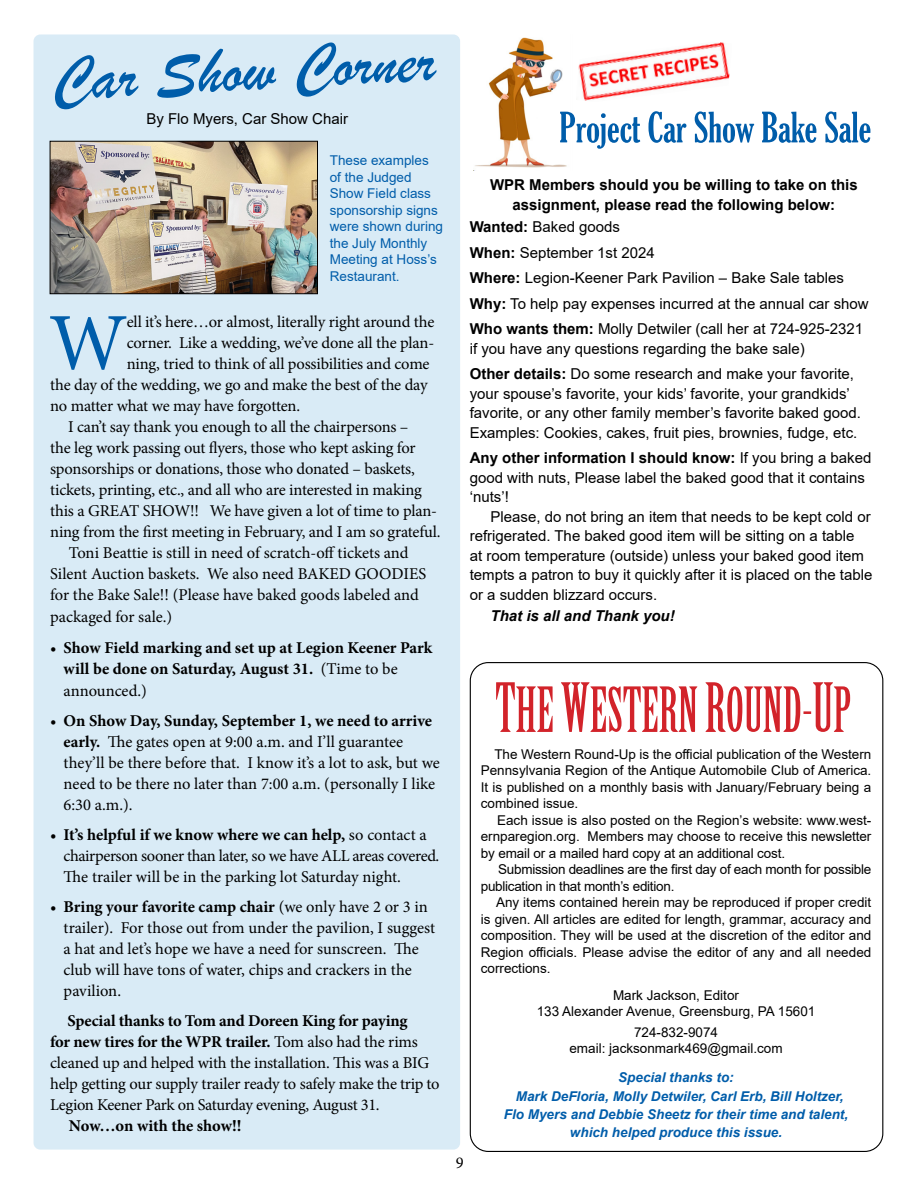
<style>
.page{position:relative;width:918px;height:1188px;background:#fff}
.page>*{position:absolute;margin:0;border:0;box-sizing:border-box;transform-origin:0 0}
.t1{font:81.15px "Minion Pro";color:#005daa}
.t2{font:16.5px/21px "Minion Pro";letter-spacing:-.01em;color:#000}
.t3{font:700 16.5px/21.3px "Minion Pro";color:#000}
.t4{font:15px/19.5px "Arial";color:#000}
.t5{font:700 15px/19.5px "Arial";color:#000;text-align:center}
.t6{font:italic 700 15px "Arial";color:#000}
.t7{font:13.5px/16.5px "Arial";color:#000;text-align:justify}
.t8{font:italic 700 13.5px/19.5px "Arial";color:#005daa;text-align:center}
.t9{font:13.5px/16.5px "Arial";color:#005daa}
.t10{font:13.5px/16.5px "Arial";letter-spacing:-.02em;color:#000}
.s1{font-weight:400}
.s2{font-weight:700}
</style>
<div class="page">
<img style="left:578px;top:42px;width:152px;height:59px">
<div style="left:34px;top:34px;width:426px;height:1116px;background:#d9ebf6;border-radius:7px"></div>
<svg style="left:55px;top:42px;width:381px;height:67px"></svg>
<img style="left:52px;top:143px;width:264px;height:149px">
<div style="left:50px;top:141px;width:268px;height:153px;border:1px solid #000"></div>
<svg style="left:496px;top:682px;width:354px;height:50px"></svg>
<img style="left:475px;top:37px;width:92px;height:131px">
<svg style="left:560px;top:111px;width:310px;height:38px"></svg>
<p class="t4" style="left:146px;top:109px;width:203px">By Flo Myers, Car Show Chair</p>
<p class="t9" style="left:330px;top:152px;width:115px">These examples of the Judged<br>Show Field class sponsorship signs were shown during the July Monthly<br>Meeting at Hoss’s<br>Restaurant.</p>
<h1 class="t1" style="left:49px;top:289px;width:80px">W</h1>
<p class="t2" style="left:127px;top:311px;width:309px">ell it’s here…or almost, literally right around the</p>
<p class="t2" style="left:127px;top:332px;width:309px">corner. Like a wedding, we’ve done all the plan-</p>
<p class="t2" style="left:127px;top:353px;width:304px">ning, tried to think of all possibilities and come</p>
<p class="t2" style="left:50px;top:374px;width:379px">the day of the wedding, we go and make the best of the day</p>
<p class="t2" style="left:50px;top:395px;width:252px">no matter what we may have forgotten.</p>
<p class="t2" style="left:68px;top:416px;width:342px">I can’t say thank you enough to all the chairpersons –</p>
<p class="t2" style="left:50px;top:437px;width:367px">the leg work passing out flyers, those who kept asking for</p>
<p class="t2" style="left:50px;top:458px;width:366px">sponsorships or donations, those who donated – baskets,</p>
<p class="t2" style="left:50px;top:479px;width:373px">tickets, printing, etc., and all who are interested in making</p>
<p class="t2" style="left:50px;top:500px;width:388px">this a GREAT SHOW!! We have given a lot of time to plan-</p>
<p class="t2" style="left:50px;top:521px;width:392px">ning from the first meeting in February, and I am so grateful.</p>
<p class="t2" style="left:69px;top:542px;width:341px">Toni Beattie is still in need of scratch-off tickets and</p>
<p class="t2" style="left:50px;top:563px;width:378px">Silent Auction baskets. We also need BAKED GOODIES</p>
<p class="t2" style="left:50px;top:584px;width:370px">for the Bake Sale!! (Please have baked goods labeled and</p>
<p class="t2" style="left:50px;top:606px;width:124px">packaged for sale.)</p>
<p class="t3" style="left:64px;top:637px;width:370px;text-indent:-13px"><span class="s1">•</span> Show Field marking and set up at Legion Keener Park will be done on Saturday, August 31. <span class="s1">(Time to be announced.)</span></p>
<p class="t2" style="left:64px;top:710px;width:378px;text-indent:-13px">• <span class="s2">On Show Day, Sunday, September 1, we need to arrive early.</span> The gates open at 9:00 a.m. and I’ll guarantee they’ll be there before that. I know it’s a lot to ask, but we need to be there no later than 7:00 a.m. (personally I like 6:30 a.m.).</p>
<p class="t2" style="left:64px;top:824px;width:377px;text-indent:-13px">• <span class="s2">It’s helpful if we know where we can help,</span> so contact a chairperson sooner than later, so we have ALL areas covered.<br>The trailer will be in the parking lot Saturday night.</p>
<p class="t2" style="left:64px;top:896px;width:373px;text-indent:-13px">• <span class="s2">Bring your favorite camp chair</span> (we only have 2 or 3 in trailer). For those out from under the pavilion, I suggest a hat and let’s hope we have a need for sunscreen. The club will have tons of water, chips and crackers in the pavilion.</p>
<p class="t2" style="left:50px;top:1010px;width:391px;text-indent:17px"><span class="s2">Special thanks to Tom and Doreen King for paying<br>for new tires for the WPR trailer.</span> Tom also had the rims cleaned up and helped with the installation. This was a BIG help getting our supply trailer ready to safely make the trip to Legion Keener Park on Saturday evening, August 31.</p>
<p class="t3" style="left:69px;top:1115px;width:174px">Now…on with the show!!</p>
<p class="t5" style="left:490px;top:175px;width:369px">WPR Members should you be willing to take on this assignment, please read the following below:</p>
<p class="t4" style="left:470px;top:214px;width:401px;line-height:25.5px"><span class="s2">Wanted:</span> Baked goods<br><span class="s2">When:</span> September 1st 2024<br><span class="s2">Where:</span> Legion-Keener Park Pavilion – Bake Sale tables <span class="s2">Why:</span> To help pay expenses incurred at the annual car show <span class="s2">Who wants them:</span> Molly Detwiler (call her at 724-925-2321</p>
<p class="t4" style="left:470px;top:336px;width:386px;line-height:25.5px">if you have any questions regarding the bake sale)<br><span class="s2">Other details:</span> Do some research and make your favorite,</p>
<p class="t4" style="left:470px;top:384px;width:393px">your spouse’s favorite, your kids’ favorite, your grandkids’ favorite, or any other family member’s favorite baked good.<br>Examples: Cookies, cakes, fruit pies, brownies, fudge, etc.</p>
<p class="t4" style="left:470px;top:448px;width:403px"><span class="s2">Any other information I should know:</span> If you bring a baked good with nuts, Please label the baked good that it contains ‘nuts’!</p>
<p class="t4" style="left:470px;top:507px;width:404px;text-indent:21px">Please, do not bring an item that needs to be kept cold or refrigerated. The baked good item will be sitting on a table<br>at room temperature (outside) unless your baked good item tempts a patron to buy it quickly after it is placed on the table or a sudden blizzard occurs.</p>
<p class="t6" style="left:491px;top:605px;width:186px">That is all and Thank you!</p>
<p class="t2" style="left:456px;top:1153px;width:9px">9</p>
<p class="t7" style="left:481px;top:746px;width:392px;text-indent:14px">The Western Round-Up is the official publication of the Western Pennsylvania Region of the Antique Automobile Club of America.<br>It is published on a monthly basis with January/February being a combined issue.</p>
<p class="t7" style="left:481px;top:812px;width:392px;text-indent:16px">Each issue is also posted on the Region’s website: www.west&shy;ernparegion.org. Members may choose to receive this newsletter by email or a mailed hard copy at an additional cost.</p>
<p class="t10" style="left:481px;top:861px;width:392px;text-indent:17px">Submission deadlines are the first day of each month for possible publication in that month’s edition.</p>
<p class="t7" style="left:481px;top:894px;width:392px;text-indent:15px">Any items contained herein may be reproduced if proper credit is given. All articles are edited for length, grammar, accuracy and composition. They will be used at the discretion of the editor and Region officials. Please advise the editor of any and all needed corrections.</p>
<p class="t7" style="left:537px;top:987px;width:280px;text-align:center">Mark Jackson, Editor<br>133 Alexander Avenue, Greensburg, PA 15601</p>
<p class="t7" style="left:569px;top:1024px;width:215px;text-align:center">724-832-9074<br>email: jacksonmark469@gmail.com</p>
<p class="t8" style="left:516px;top:1068px;width:329px">Special thanks to:<br>Mark DeFloria, Molly Detwiler, Carl Erb, Bill Holtzer,</p>
<p class="t8" style="left:504px;top:1106px;width:346px;line-height:18px">Flo Myers and Debbie Sheetz for their time and talent, which helped produce this issue.</p>
</div>
